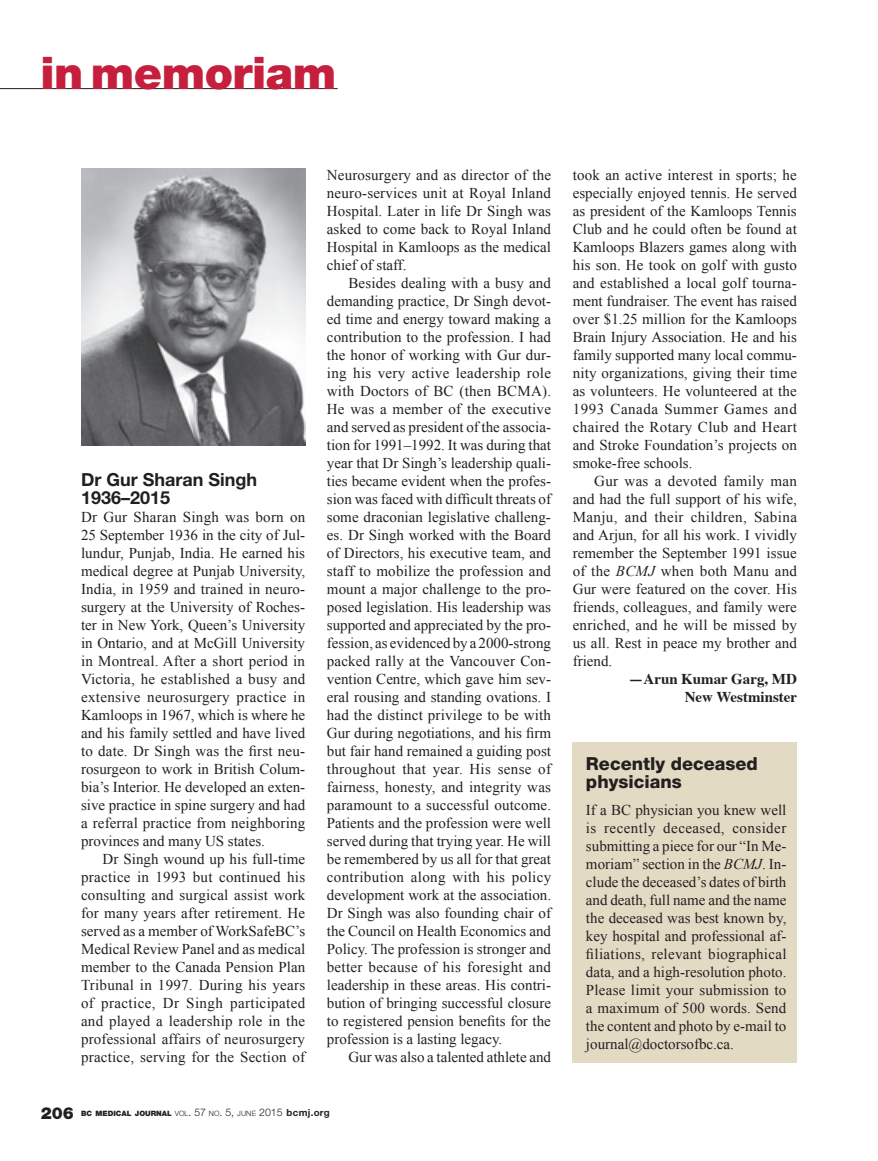
<style>
.page{position:relative;width:878px;height:1161px;background:#fff}
.page>*{position:absolute;margin:0;border:0;box-sizing:border-box;transform-origin:0 0}
.t1{font:900 45px "Helvetica Neue";letter-spacing:-.01em;color:#c61f3e}
.t2{font:800 18px/18px "Helvetica Neue";color:#231f20}
.t3{font:700 18px/18px "Helvetica Neue";color:#231f20}
.t4{font:900 16.5px "Helvetica Neue";color:#231f20}
.t5{font:15px/18px "Times New Roman";color:#231f20;text-align:justify}
.t6{font:700 15px/18px "Times";color:#231f20;text-align:right}
.t7{font:900 7.35px "Helvetica Neue";color:#231f20}
.s1{font-weight:300}
.s2{font-weight:300;font-size:10.5px}
.s3{font-weight:700;font-size:9.75px}
.s4{font-style:italic}
</style>
<div class="page">
<hr style="left:0;top:88px;width:338px;height:1px;background:#231f20">
<img style="left:81px;top:169px;width:224px;height:276px">
<div style="left:572px;top:742px;width:224px;height:321px;background:#e3dac3"></div>
<h1 class="t1" style="left:40px;top:46px;width:297px">in memoriam</h1>
<p class="t3" style="left:81px;top:470px;width:178px">Dr Gur Sharan Singh<br>1936–2015</p>
<p class="t5" style="left:81px;top:508px;width:226px">Dr Gur Sharan Singh was born on 25 September 1936 in the city of Jul&shy;lundur, Punjab, India. He earned his medical degree at Punjab University, India, in 1959 and trained in neuro&shy;surgery at the University of Roches&shy;ter in New York, Queen’s University in Ontario, and at McGill University in Montreal. After a short period in Victoria, he established a busy and extensive neurosurgery practice in Kamloops in 1967, which is where he and his family settled and have lived to date. Dr Singh was the first neu&shy;rosurgeon to work in British Colum&shy;bia’s Interior. He developed an exten&shy;sive practice in spine surgery and had a referral practice from neighboring provinces and many US states.</p>
<p class="t5" style="left:81px;top:850px;width:226px;text-indent:22px">Dr Singh wound up his full-time practice in 1993 but continued his consulting and surgical assist work for many years after retirement. He served as a member of WorkSafeBC’s Medical Review Panel and as medical member to the Canada Pension Plan Tribunal in 1997. During his years of practice, Dr Singh participated and played a leadership role in the professional affairs of neurosurgery practice, serving for the Section of</p>
<p class="t5" style="left:327px;top:166px;width:226px">Neurosurgery and as director of the neuro-services unit at Royal Inland Hospital. Later in life Dr Singh was asked to come back to Royal Inland Hospital in Kamloops as the medical chief of staff.</p>
<p class="t5" style="left:327px;top:274px;width:226px;text-indent:22px">Besides dealing with a busy and demanding practice, Dr Singh devot&shy;ed time and energy toward making a contribution to the profession. I had the honor of working with Gur dur&shy;ing his very active leadership role with Doctors of BC (then BCMA).<br>He was a member of the executive and served as president of the associa&shy;tion for 1991–1992. It was during that year that Dr Singh’s leadership quali&shy;ties became evident when the profes&shy;sion was faced with difficult threats of some draconian legislative challeng&shy;es. Dr Singh worked with the Board of Directors, his executive team, and staff to mobilize the profession and mount a major challenge to the pro&shy;posed legislation. His leadership was supported and appreciated by the pro&shy;fession, as evidenced by a 2000-strong packed rally at the Vancouver Con&shy;vention Centre, which gave him sev&shy;eral rousing and standing ovations. I had the distinct privilege to be with Gur during negotiations, and his firm but fair hand remained a guiding post throughout that year. His sense of fairness, honesty, and integrity was paramount to a successful outcome.<br>Patients and the profession were well served during that trying year. He will be remembered by us all for that great contribution along with his policy development work at the association.<br>Dr Singh was also founding chair of the Council on Health Economics and Policy. The profession is stronger and better because of his foresight and leadership in these areas. His contri&shy;bution of bringing successful closure to registered pension benefits for the profession is a lasting legacy.</p>
<p class="t5" style="left:348px;top:1048px;width:204px">Gur was also a talented athlete and</p>
<p class="t4" style="left:41px;top:1103px;width:35px">206</p>
<p class="t7" style="left:81px;top:1109px;width:250px">BC MEDICAL JOURNAL <span class="s1">VOL</span><span class="s2">. 57</span> <span class="s1">NO</span><span class="s2">. 5,</span> <span class="s1">JUNE</span> <span class="s2">2015</span> <span class="s3">bcmj.org</span></p>
<p class="t5" style="left:572px;top:166px;width:226px">took an active interest in sports; he especially enjoyed tennis. He served as president of the Kamloops Tennis Club and he could often be found at Kamloops Blazers games along with his son. He took on golf with gusto and established a local golf tourna&shy;ment fundraiser. The event has raised over $1.25 million for the Kamloops Brain Injury Association. He and his family supported many local commu&shy;nity organizations, giving their time as volunteers. He volunteered at the 1993 Canada Summer Games and chaired the Rotary Club and Heart and Stroke Foundation’s projects on smoke-free schools.</p>
<p class="t5" style="left:572px;top:472px;width:226px;text-indent:22px">Gur was a devoted family man and had the full support of his wife, Manju, and their children, Sabina and Arjun, for all his work. I vividly remember the September 1991 issue of the <span class="s4">BCMJ</span> when both Manu and Gur were featured on the cover. His friends, colleagues, and family were enriched, and he will be missed by us all. Rest in peace my brother and friend.</p>
<p class="t6" style="left:628px;top:668px;width:170px">—Arun Kumar Garg, MD<br>New Westminster</p>
<p class="t2" style="left:586px;top:754px;width:173px">Recently deceased physicians</p>
<p class="t5" style="left:586px;top:801px;width:202px">If a BC physician you knew well is recently deceased, consider submitting a piece for our “In Me&shy;moriam” section in the <span class="s4">BCMJ</span>. In&shy;clude the deceased’s dates of birth and death, full name and the name the deceased was best known by, key hospital and professional af&shy;filiations, relevant biographical data, and a high-resolution photo.<br>Please limit your submission to a maximum of 500 words. Send the content and photo by e-mail to journal@doctorsofbc.ca.</p>
</div>
